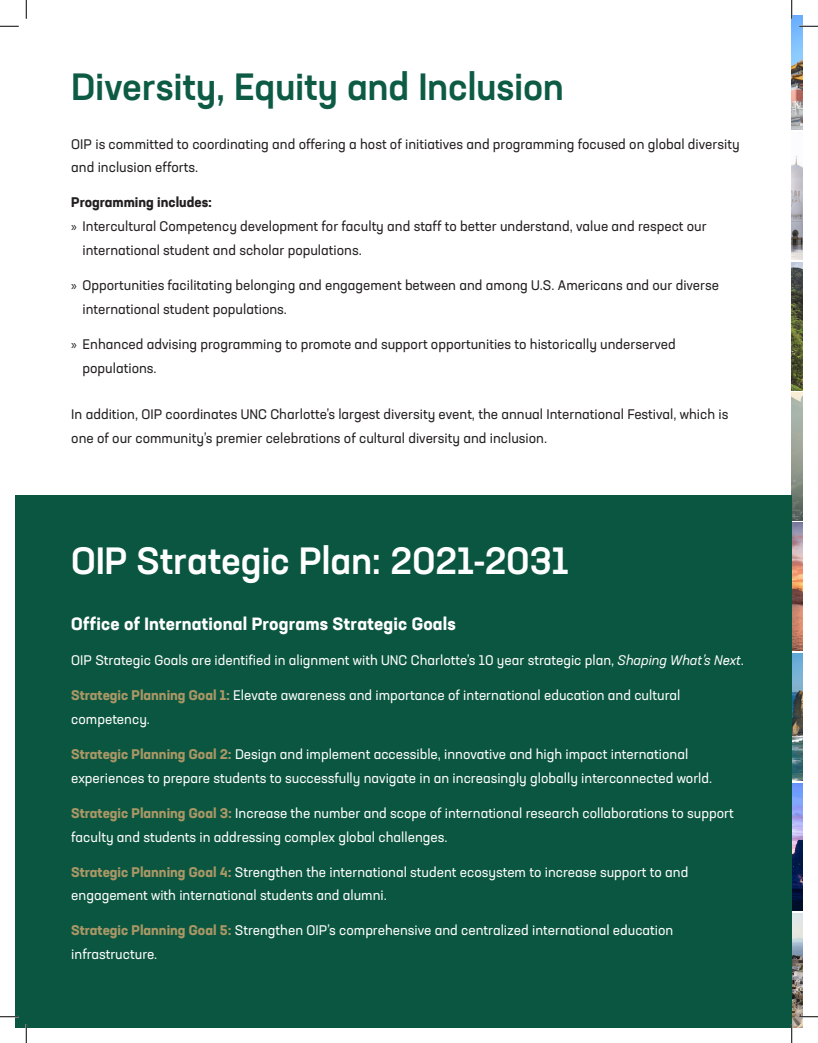
<style>
.page{position:relative;width:818px;height:1043px;background:#fff}
.page>*{position:absolute;margin:0;border:0;box-sizing:border-box;transform-origin:0 0}
.t1{font:500 37.5px "Neusa Next Std";letter-spacing:-.01em;color:#0d5b45}
.t2{font:500 37.5px "Neusa Next Std";letter-spacing:-.005em;color:#fff}
.Body_Text{font:700 17.5px "Neusa Next Std";letter-spacing:.01em;color:#fff}
.Body_Text-2{font:13.75px/23.8px "Neusa Next Std";color:#fff}
.Body_Text-3{font:13.75px/23.8px "Neusa Next Std";color:#231f20}
.Body_Text-4{font:700 13.75px "Neusa Next Std";color:#231f20}
.s1{font-family:"Myriad Pro"}
.s2{font-style:italic}
.s3{font-weight:700;color:#aa9766}
</style>
<div class="page">
<img style="left:791px;top:523px;width:11px;height:127px">
<img style="left:791px;top:155px;width:11px;height:105px">
<img style="left:791px;top:393px;width:11px;height:127px">
<img style="left:791px;top:653px;width:11px;height:127px">
<img style="left:791px;top:783px;width:11px;height:127px">
<img style="left:791px;top:913px;width:11px;height:115px">
<img style="left:791px;top:262px;width:11px;height:128px">
<img style="left:791px;top:15px;width:11px;height:114px">
<div style="left:15px;top:495px;width:776px;height:533px;background:#0b5640"></div>
<svg style="left:0;top:25px;width:19px;height:2px"></svg>
<svg style="left:799px;top:25px;width:19px;height:2px"></svg>
<svg style="left:0;top:1015px;width:19px;height:2px"></svg>
<svg style="left:799px;top:1015px;width:19px;height:2px"></svg>
<svg style="left:25px;top:0;width:2px;height:19px"></svg>
<svg style="left:25px;top:1024px;width:2px;height:18px"></svg>
<svg style="left:791px;top:0;width:1px;height:19px"></svg>
<svg style="left:790px;top:1024px;width:2px;height:18px"></svg>
<p class="t1" style="left:71px;top:63px;width:494px">Diversity, Equity and Inclusion</p>
<p class="Body_Text-3" style="left:71px;top:132px;width:669px">OIP is committed to coordinating and offering a host of initiatives and programming focused on global diversity and inclusion efforts.</p>
<p class="Body_Text-4" style="left:71px;top:194px;width:142px">Programming includes:</p>
<p class="Body_Text-3" style="left:82px;top:214px;width:625px;text-indent:-11px"><span class="s1">»</span> Intercultural Competency development for faculty and staff to better understand, value and respect our international student and scholar populations.</p>
<p class="Body_Text-3" style="left:82px;top:273px;width:638px;text-indent:-11px"><span class="s1">»</span> Opportunities facilitating belonging and engagement between and among U.S. Americans and our diverse international student populations.</p>
<p class="Body_Text-3" style="left:82px;top:332px;width:594px;text-indent:-11px"><span class="s1">»</span> Enhanced advising programming to promote and support opportunities to historically underserved populations.</p>
<p class="Body_Text-3" style="left:71px;top:402px;width:658px">In addition, OIP coordinates UNC Charlotte’s largest diversity event, the annual International Festival, which is one of our community’s premier celebrations of cultural diversity and inclusion.</p>
<p class="t2" style="left:71px;top:537px;width:499px">OIP Strategic Plan: 2021-2031</p>
<p class="Body_Text" style="left:71px;top:612px;width:386px">Office of International Programs Strategic Goals</p>
<p class="Body_Text-2" style="left:71px;top:648px;width:674px">OIP Strategic Goals are identified in alignment with UNC Charlotte’s 10 year strategic plan, <span class="s2">Shaping What’s Next</span>.</p>
<p class="Body_Text-2" style="left:71px;top:683px;width:610px"><span class="s3">Strategic Planning Goal 1:</span> Elevate awareness and importance of international education and cultural competency.</p>
<p class="Body_Text-2" style="left:71px;top:742px;width:642px"><span class="s3">Strategic Planning Goal 2:</span> Design and implement accessible, innovative and high impact international experiences to prepare students to successfully navigate in an increasingly globally interconnected world.</p>
<p class="Body_Text-2" style="left:71px;top:801px;width:664px"><span class="s3">Strategic Planning Goal 3:</span> Increase the number and scope of international research collaborations to support faculty and students in addressing complex global challenges.</p>
<p class="Body_Text-2" style="left:71px;top:859px;width:618px"><span class="s3">Strategic Planning Goal 4:</span> Strengthen the international student ecosystem to increase support to and engagement with international students and alumni.</p>
<p class="Body_Text-2" style="left:71px;top:918px;width:603px"><span class="s3">Strategic Planning Goal 5:</span> Strengthen OIP’s comprehensive and centralized international education infrastructure.</p>
</div>
